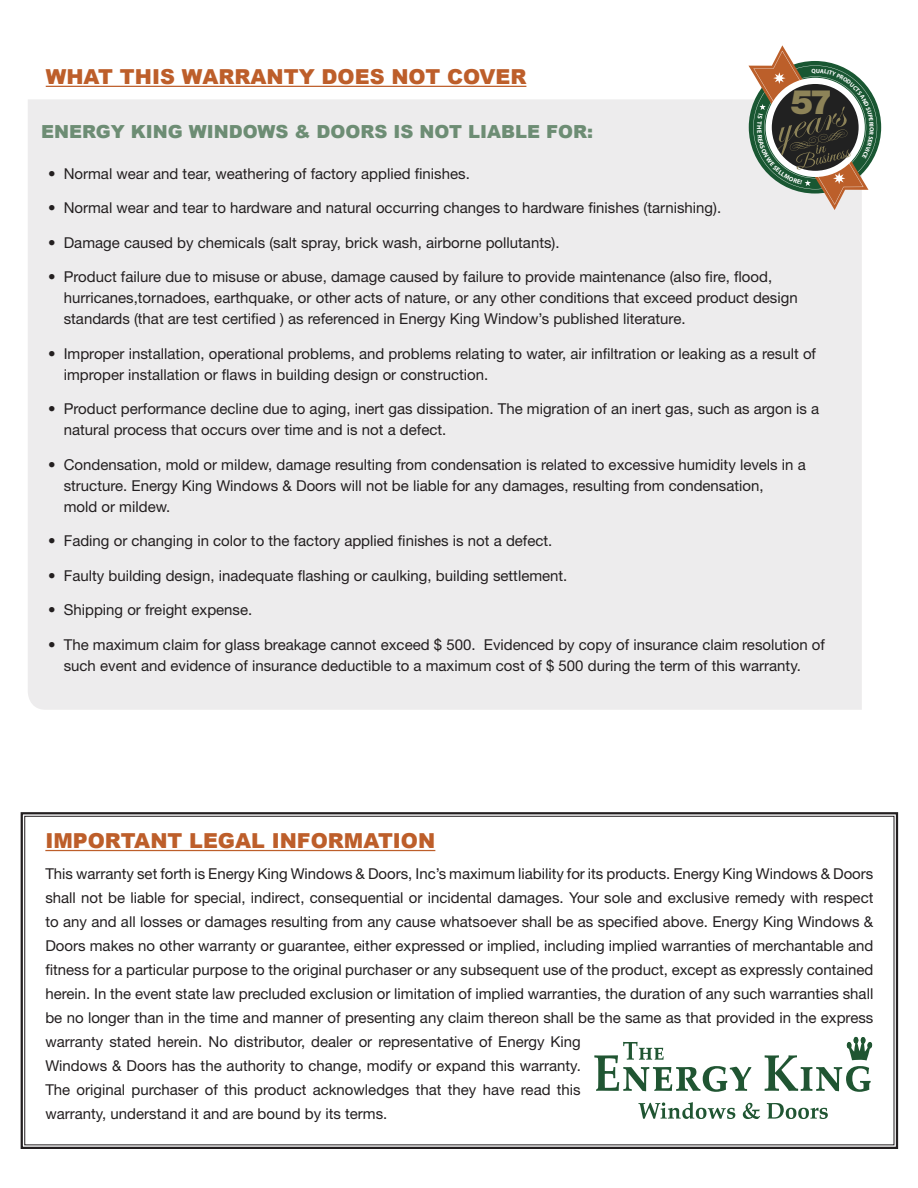
<style>
.page{position:relative;width:918px;height:1188px;background:#fff}
.page>*{position:absolute;margin:0;border:0;box-sizing:border-box;transform-origin:0 0}
.t1{font:900 33.75px "Helvetica Neue LT Pro";color:#8d8358}
.t2{font:900 20.7px "Arial";color:#bd5e2a}
.t3{font:900 18px "Arial";color:#6d8d74}
.t4{font:15px/24px "Helvetica Neue LT Pro";color:#231f20}
</style>
<div class="page">
<div style="left:28px;top:99px;width:834px;height:611px;background:#edeced"></div>
<hr style="left:46px;top:86px;width:480px;height:1px;background:#bd5e2a">
<svg style="left:20px;top:812px;width:879px;height:337px"></svg>
<svg style="left:594px;top:1042px;width:157px;height:50px"></svg>
<svg style="left:765px;top:1037px;width:107px;height:55px"></svg>
<svg style="left:638px;top:1102px;width:97px;height:17px"></svg>
<svg style="left:743px;top:1103px;width:17px;height:16px"></svg>
<svg style="left:767px;top:1103px;width:61px;height:16px"></svg>
<svg style="left:748px;top:45px;width:133px;height:165px"></svg>
<p class="t2" style="left:46px;top:61px;width:482px">WHAT THIS WARRANTY DOES NOT COVER</p>
<p class="t1" style="left:791px;top:82px;width:43px">57</p>
<p class="t3" style="left:41px;top:118px;width:553px">ENERGY KING WINDOWS &amp; DOORS IS NOT LIABLE FOR:</p>
<p class="t4" style="left:48px;top:161px;width:423px">• Normal wear and tear, weathering of factory applied finishes.</p>
<p class="t4" style="left:48px;top:195px;width:675px">• Normal wear and tear to hardware and natural occurring changes to hardware finishes (tarnishing).</p>
<p class="t4" style="left:48px;top:230px;width:513px">• Damage caused by chemicals (salt spray, brick wash, airborne pollutants).</p>
<p class="t4" style="left:64px;top:266px;width:736px;line-height:21px;text-indent:-16px">• Product failure due to misuse or abuse, damage caused by failure to provide maintenance (also fire, flood, hurricanes,tornadoes, earthquake, or other acts of nature, or any other conditions that exceed product design standards (that are test certified ) as referenced in Energy King Window’s published literature.</p>
<p class="t4" style="left:48px;top:341px;width:770px">• Improper installation, operational problems, and problems relating to water, air infiltration or leaking as a result of</p>
<p class="t4" style="left:64px;top:362px;width:426px">improper installation or flaws in building design or construction.</p>
<p class="t4" style="left:48px;top:396px;width:773px">• Product performance decline due to aging, inert gas dissipation. The migration of an inert gas, such as argon is a</p>
<p class="t4" style="left:64px;top:417px;width:384px">natural process that occurs over time and is not a defect.</p>
<p class="t4" style="left:48px;top:452px;width:759px">• Condensation, mold or mildew, damage resulting from condensation is related to excessive humidity levels in a</p>
<p class="t4" style="left:64px;top:473px;width:701px">structure. Energy King Windows &amp; Doors will not be liable for any damages, resulting from condensation,</p>
<p class="t4" style="left:64px;top:494px;width:108px">mold or mildew.</p>
<p class="t4" style="left:48px;top:528px;width:506px">• Fading or changing in color to the factory applied finishes is not a defect.</p>
<p class="t4" style="left:48px;top:563px;width:521px">• Faulty building design, inadequate flashing or caulking, building settlement.</p>
<p class="t4" style="left:48px;top:597px;width:206px">• Shipping or freight expense.</p>
<p class="t4" style="left:48px;top:633px;width:779px;line-height:21px;text-align:center">• The maximum claim for glass breakage cannot exceed $ 500. Evidenced by copy of insurance claim resolution of such event and evidence of insurance deductible to a maximum cost of $ 500 during the term of this warranty.</p>
<p class="t2" style="left:45px;top:826px;width:391px">IMPORTANT LEGAL INFORMATION</p>
<p class="t4" style="left:45px;top:861px;width:830px">This warranty set forth is Energy King Windows &amp; Doors, Inc’s maximum liability for its products. Energy King Windows &amp; Doors shall not be liable for special, indirect, consequential or incidental damages. Your sole and exclusive remedy with respect to any and all losses or damages resulting from any cause whatsoever shall be as specified above. Energy King Windows &amp; Doors makes no other warranty or guarantee, either expressed or implied, including implied warranties of merchantable and fitness for a particular purpose to the original purchaser or any subsequent use of the product, except as expressly contained herein. In the event state law precluded exclusion or limitation of implied warranties, the duration of any such warranties shall be no longer than in the time and manner of presenting any claim thereon shall be the same as that provided in the express warranty stated herein. No distributor, dealer or representative of Energy King<br>Windows &amp; Doors has the authority to change, modify or expand this warranty.<br>The original purchaser of this product acknowledges that they have read this<br>warranty, understand it and are bound by its terms.</p>
</div>
